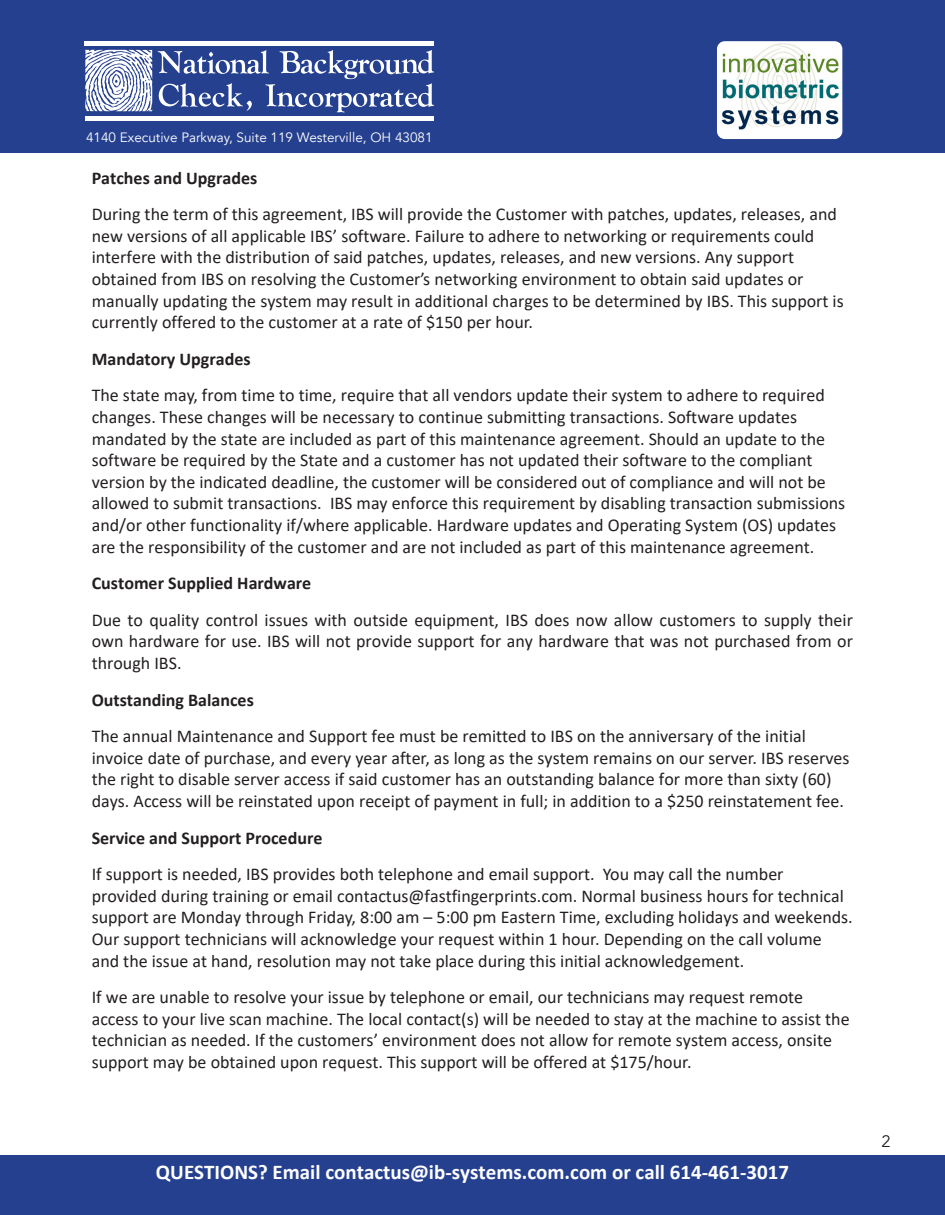
<style>
.page{position:relative;width:945px;height:1215px;background:#fff}
.page>*{position:absolute;margin:0;border:0;box-sizing:border-box;transform-origin:0 0}
.t1{font:700 21px "Calibri";color:#fff}
.t2{font:18px/21.6px "Calibri";color:#231f20}
.t3{font:16.5px "Avenir";color:#231f20}
.t4{font:13.5px "Avenir";color:#fff}
.s1{font-weight:700}
</style>
<div class="page">
<div style="left:0;top:0;width:945px;height:152px;background:#25408f"></div>
<div style="left:0;top:1155px;width:945px;height:60px;background:#25408f"></div>
<div style="left:85px;top:41px;width:349px;height:5px;background:#fff"></div>
<hr style="left:85px;top:116px;width:349px;height:4px;background:#fff">
<svg style="left:158px;top:50px;width:276px;height:63px"></svg>
<svg style="left:85px;top:50px;width:67px;height:62px"></svg>
<div style="left:717px;top:41px;width:125px;height:98px;background:#fff;border-radius:8px"></div>
<img style="left:721px;top:44px;width:118px;height:86px">
<p class="t4" style="left:86px;top:130px;width:348px">4140 Executive Parkway, Suite 119 Westerville, OH 43081</p>
<p class="t2" style="left:92px;top:159px;width:747px;line-height:36.6px"><span class="s1">Patches and Upgrades<br></span>During the term of this agreement, IBS will provide the Customer with patches, updates, releases, and</p>
<p class="t2" style="left:92px;top:225px;width:754px">new versions of all applicable IBS’ software. Failure to adhere to networking or requirements could interfere with the distribution of said patches, updates, releases, and new versions. Any support obtained from IBS on resolving the Customer’s networking environment to obtain said updates or manually updating the system may result in additional charges to be determined by IBS. This support is currently offered to the customer at a rate of $150 per hour.</p>
<p class="t2" style="left:92px;top:340px;width:735px;line-height:36.6px"><span class="s1">Mandatory Upgrades<br></span>The state may, from time to time, require that all vendors update their system to adhere to required</p>
<p class="t2" style="left:92px;top:406px;width:755px">changes. These changes will be necessary to continue submitting transactions. Software updates mandated by the state are included as part of this maintenance agreement. Should an update to the software be required by the State and a customer has not updated their software to the compliant version by the indicated deadline, the customer will be considered out of compliance and will not be allowed to submit transactions. IBS may enforce this requirement by disabling transaction submissions and/or other functionality if/where applicable. Hardware updates and Operating System (OS) updates are the responsibility of the customer and are not included as part of this maintenance agreement.</p>
<p class="t2" style="left:92px;top:564px;width:763px;line-height:36.6px"><span class="s1">Customer Supplied Hardware<br></span>Due to quality control issues with outside equipment, IBS does now allow customers to supply their</p>
<p class="t2" style="left:92px;top:630px;width:763px">own hardware for use. IBS will not provide support for any hardware that was not purchased from or through IBS.</p>
<p class="t2" style="left:92px;top:681px;width:716px;line-height:36.6px"><span class="s1">Outstanding Balances<br></span>The annual Maintenance and Support fee must be remitted to IBS on the anniversary of the initial</p>
<p class="t2" style="left:92px;top:747px;width:759px">invoice date of purchase, and every year after, as long as the system remains on our server. IBS reserves the right to disable server access if said customer has an outstanding balance for more than sixty (60) days. Access will be reinstated upon receipt of payment in full; in addition to a $250 reinstatement fee.</p>
<p class="t2" style="left:92px;top:819px;width:693px;line-height:36.6px"><span class="s1">Service and Support Procedure<br></span>If support is needed, IBS provides both telephone and email support. You may call the number</p>
<p class="t2" style="left:92px;top:885px;width:763px">provided during training or email contactus@fastfingerprints.com. Normal business hours for technical support are Monday through Friday, 8:00 am – 5:00 pm Eastern Time, excluding holidays and weekends.<br>Our support technicians will acknowledge your request within 1 hour. Depending on the call volume and the issue at hand, resolution may not take place during this initial acknowledgement.</p>
<p class="t2" style="left:92px;top:986px;width:760px">If we are unable to resolve your issue by telephone or email, our technicians may request remote access to your live scan machine. The local contact(s) will be needed to stay at the machine to assist the technician as needed. If the customers’ environment does not allow for remote system access, onsite support may be obtained upon request. This support will be offered at $175/hour.</p>
<p class="t1" style="left:156px;top:1157px;width:635px">QUESTIONS? Email contactus@ib-systems.com.com or call 614-461-3017</p>
<p class="t3" style="left:881px;top:1132px;width:11px">2</p>
</div>
